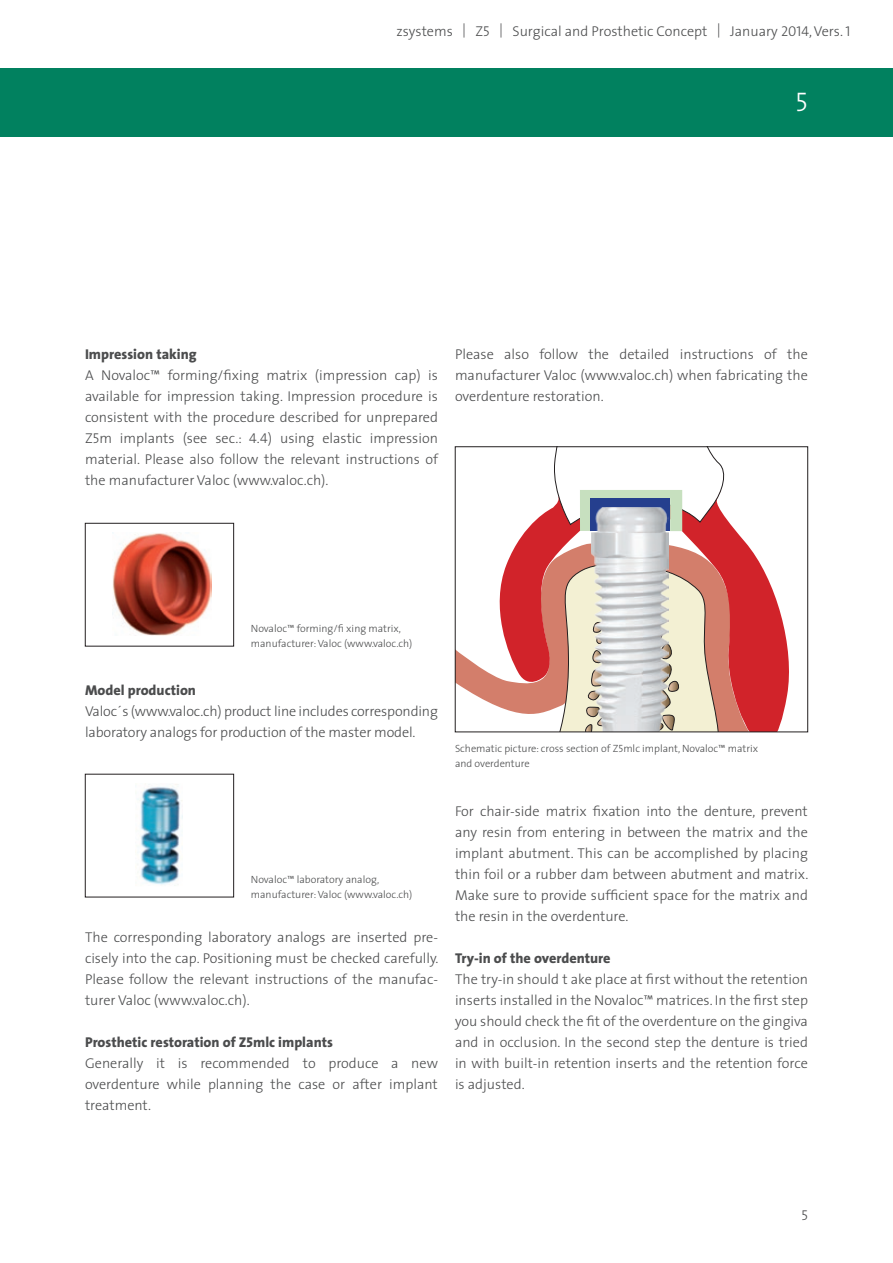
<style>
.page{position:relative;width:893px;height:1263px;background:#fff}
.page>*{position:absolute;margin:0;border:0;box-sizing:border-box;transform-origin:0 0}
.Kapitelnummer{font:27px "The Sans Light Caps";color:#fff}
.Text{font:300 14.25px/21px "The Sans";color:#4b4c4d;text-align:justify}
.Titel{font:800 14.25px "The Sans";color:#4b4c4d}
.Text-2{font:800 14.25px "The Sans";color:#4b4c4d}
.t1{font:14.25px "The Sans Light Caps";color:#4b4c4d}
.Legende{font:300 10.5px/15px "The Sans";color:#4b4c4d}
.s1{font-family:"The Sans Light Caps";font-weight:400}
.s2{font-family:"The Sans Extra Bold Caps";font-weight:400}
</style>
<div class="page">
<div style="left:0;top:68px;width:893px;height:68px;background:#01815f"></div>
<img style="left:113px;top:533px;width:98px;height:102px">
<div style="left:85px;top:523px;width:149px;height:123px;border:1px solid #231f20"></div>
<img style="left:138px;top:784px;width:45px;height:101px">
<div style="left:85px;top:774px;width:149px;height:123px;border:1px solid #231f20"></div>
<svg style="left:457px;top:651px;width:30px;height:51px;fill:#d37e6b"></svg>
<svg style="left:487px;top:448px;width:302px;height:282px"></svg>
<div style="left:591px;top:498px;width:79px;height:33px;background:#253f8e"></div>
<img style="left:592px;top:508px;width:77px;height:222px">
<div style="left:455px;top:446px;width:353px;height:286px;border:1px solid #231f20"></div>
<p class="Text" style="left:396px;top:20px;width:455px">zsystems | Z<span class="s1">5</span> | Surgical and Prosthetic Concept | January <span class="s1">2014</span>, Vers. <span class="s1">1</span></p>
<p class="Kapitelnummer" style="left:795px;top:80px;width:14px">5</p>
<p class="Titel" style="left:85px;top:342px;width:113px">Impression taking</p>
<p class="Text" style="left:85px;top:364px;width:354px">A Novaloc™ forming/fixing matrix (impression cap) is available for impression taking. Impression procedure is consistent with the procedure described for unprepared Z<span class="s1">5</span>m implants (see sec.: <span class="s1">4.4</span>) using elastic impression material. Please also follow the relevant instructions of the manufacturer Valoc (www.valoc.ch).</p>
<p class="Text" style="left:455px;top:343px;width:354px">Please also follow the detailed instructions of the manufacturer Valoc (www.valoc.ch) when fabricating the overdenture restoration.</p>
<p class="Legende" style="left:251px;top:621px;width:152px">Novaloc™ forming/fi xing matrix,</p>
<p class="Legende" style="left:251px;top:636px;width:163px">manufacturer: Valoc (www.valoc.ch)</p>
<p class="Text-2" style="left:85px;top:678px;width:112px">Model production</p>
<p class="Text" style="left:85px;top:700px;width:354px">Valoc´s (www.valoc.ch) product line includes corresponding laboratory analogs for production of the master model.</p>
<p class="Legende" style="left:251px;top:872px;width:130px">Novaloc™ laboratory analog,</p>
<p class="Legende" style="left:251px;top:887px;width:163px">manufacturer: Valoc (www.valoc.ch)</p>
<p class="Text" style="left:85px;top:926px;width:355px">The corresponding laboratory analogs are inserted pre&shy;cisely into the cap. Positioning must be checked carefully.<br>Please follow the relevant instructions of the manufac&shy;turer Valoc (www.valoc.ch).</p>
<p class="Titel" style="left:85px;top:1030px;width:249px">Prosthetic restoration of Z<span class="s2">5</span>mlc implants</p>
<p class="Text" style="left:85px;top:1052px;width:354px">Generally it is recommended to produce a new overdenture while planning the case or after implant treatment.</p>
<p class="Legende" style="left:455px;top:741px;width:305px">Schematic picture: cross section of Z<span class="s1">5</span>mlc implant, Novaloc™ matrix and overdenture</p>
<p class="Text" style="left:455px;top:800px;width:355px">For chair-side matrix fixation into the denture, prevent any resin from entering in between the matrix and the implant abutment. This can be accomplished by placing thin foil or a rubber dam between abutment and matrix.<br>Make sure to provide sufficient space for the matrix and the resin in the overdenture.</p>
<p class="Titel" style="left:455px;top:946px;width:157px">Try-in of the overdenture</p>
<p class="Text" style="left:455px;top:968px;width:354px">The try-in should t ake place at first without the retention inserts installed in the Novaloc™ matrices. In the first step you should check the fit of the overdenture on the gingiva and in occlusion. In the second step the denture is tried in with built-in retention inserts and the retention force is adjusted.</p>
<p class="t1" style="left:801px;top:1204px;width:8px">5</p>
</div>
